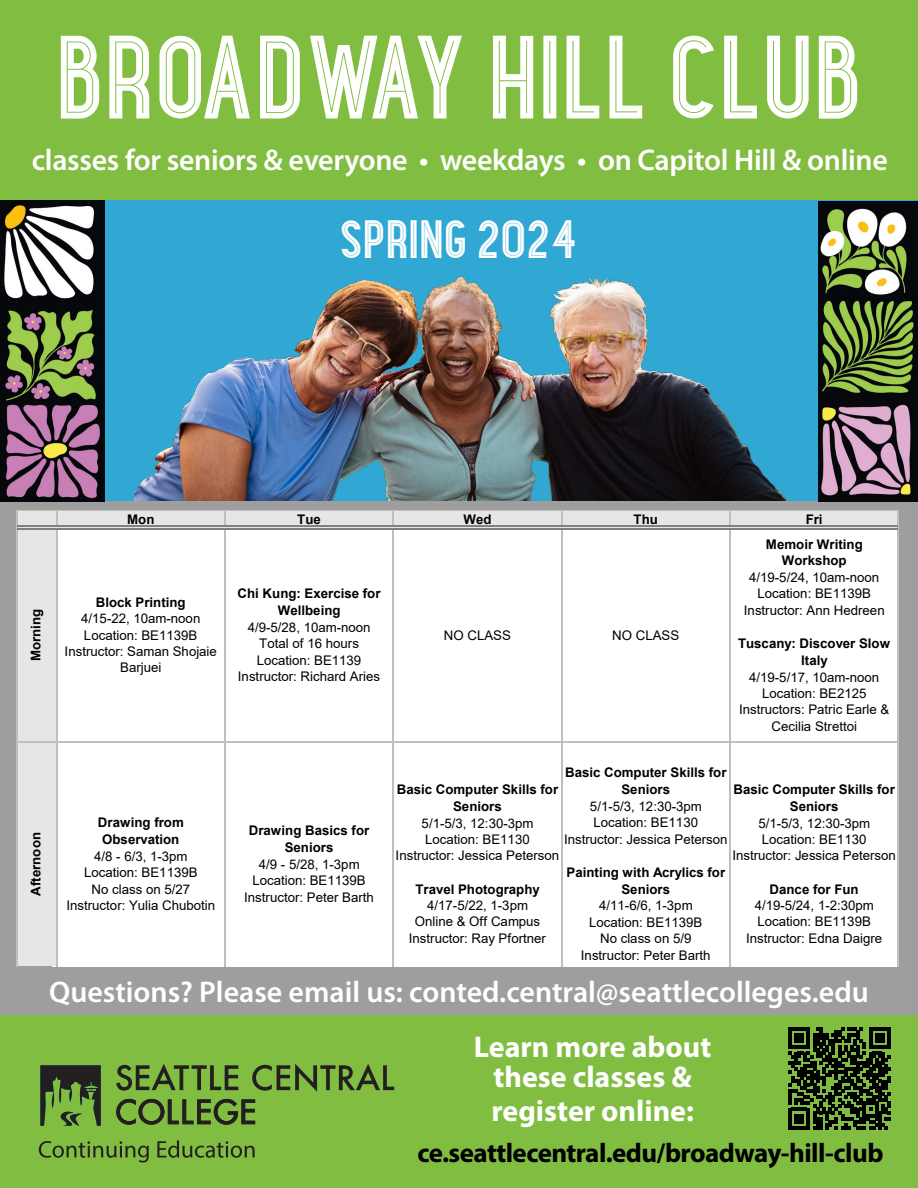
<style>
.page{position:relative;width:918px;height:1188px;background:#81bd41}
.page>*{position:absolute;margin:0;border:0;box-sizing:border-box;transform-origin:0 0}
.t1{font:102px "Station No.One";color:#fff}
.t2{font:46.5px "Station No.One";color:#fff}
.t3{font:600 30px "Myriad Pro";letter-spacing:-.01em;color:#fff}
.t4{font:700 30px/30px "Myriad Pro";color:#fff;text-align:center}
.t5{font:700 27px "Myriad Pro";letter-spacing:-.02em;color:#000}
.t6{font:13.2px/16.5px "Arial";color:#000;text-align:center}
.t7{font:700 13.2px "Arial";color:#000}
.s1{font-weight:700}
</style>
<div class="page">
<div style="left:0;top:200px;width:918px;height:746px;background:#31a8d3"></div>
<img style="left:134px;top:276px;width:652px;height:225px">
<svg style="left:40px;top:1065px;width:61px;height:61px"></svg>
<svg style="left:116px;top:1064px;width:122px;height:27px"></svg>
<svg style="left:252px;top:1064px;width:142px;height:28px"></svg>
<svg style="left:116px;top:1099px;width:139px;height:26px"></svg>
<svg style="left:39px;top:1141px;width:110px;height:21px"></svg>
<svg style="left:157px;top:1140px;width:98px;height:18px"></svg>
<div style="left:0;top:501px;width:918px;height:514px;background:#9e9e9e"></div>
<img style="left:818px;top:399px;width:100px;height:102px">
<img style="left:818px;top:300px;width:100px;height:99px">
<img style="left:818px;top:201px;width:100px;height:99px">
<svg style="left:788px;top:1027px;width:103px;height:103px"></svg>
<img style="left:1px;top:200px;width:103px;height:202px">
<img style="left:1px;top:402px;width:103px;height:99px">
<div style="left:53px;top:526px;width:844px;height:440px;background:#fff"></div>
<div style="left:17px;top:510px;width:882px;height:18px;background:#e7e6e6"></div>
<div style="left:17px;top:528px;width:40px;height:438px;background:#e7e6e6"></div>
<svg style="left:56px;top:511px;width:1px;height:15px"></svg>
<svg style="left:224px;top:511px;width:1px;height:15px"></svg>
<svg style="left:393px;top:511px;width:1px;height:15px"></svg>
<svg style="left:561px;top:511px;width:1px;height:15px"></svg>
<svg style="left:729px;top:511px;width:2px;height:15px"></svg>
<hr style="left:16px;top:510px;width:1px;height:456px;background:#bfbfbf">
<hr style="left:56px;top:529px;width:1px;height:437px;background:#bfbfbf">
<hr style="left:224px;top:529px;width:1px;height:437px;background:#bfbfbf">
<hr style="left:393px;top:529px;width:1px;height:437px;background:#bfbfbf">
<hr style="left:561px;top:529px;width:1px;height:437px;background:#bfbfbf">
<hr style="left:729px;top:529px;width:2px;height:437px;background:#bfbfbf">
<hr style="left:898px;top:510px;width:1px;height:456px;background:#bfbfbf">
<hr style="left:17px;top:510px;width:881px;height:1px;background:#bfbfbf">
<hr style="left:17px;top:526px;width:881px;height:1px;background:#808080">
<hr style="left:17px;top:528px;width:881px;height:1px;background:#808080">
<hr style="left:17px;top:742px;width:881px;height:1px;background:#bfbfbf">
<p class="t1" style="left:56px;top:0;width:808px">BROADWAY HILL CLUB</p>
<p class="t3" style="left:32px;top:140px;width:858px">classes for seniors &amp; everyone • weekdays • on Capitol Hill &amp; online</p>
<p class="t2" style="left:340px;top:204px;width:239px">SPRING 2024</p>
<p class="t7" style="left:27px;top:661px;width:54px;rotate:-90deg">Morning</p>
<p class="t7" style="left:27px;top:896px;width:65px;rotate:-90deg">Afternoon</p>
<p class="t7" style="left:127px;top:510px;width:29px">Mon</p>
<p class="t7" style="left:297px;top:510px;width:25px">Tue</p>
<p class="t7" style="left:463px;top:510px;width:30px">Wed</p>
<p class="t7" style="left:634px;top:510px;width:26px">Thu</p>
<p class="t7" style="left:806px;top:510px;width:18px">Fri</p>
<p class="t6" style="left:65px;top:594px;width:154px"><span class="s1">Block Printing<br></span>4/15-22, 10am-noon<br>Location: BE1139B<br>Instructor: Saman Shojaie<br>Barjuei</p>
<p class="t6" style="left:238px;top:585px;width:144px"><span class="s1">Chi Kung: Exercise for<br>Wellbeing<br></span>4/9-5/28, 10am-noon<br>Total of 16 hours<br>Location: BE1139<br>Instructor: Richard Aries</p>
<p class="t6" style="left:66px;top:814px;width:150px"><span class="s1">Drawing from<br>Observation<br></span>4/8 - 6/3, 1-3pm<br>Location: BE1139B<br>No class on 5/27<br>Instructor: Yulia Chubotin</p>
<p class="t6" style="left:244px;top:822px;width:131px"><span class="s1">Drawing Basics for<br>Seniors<br></span>4/9 - 5/28, 1-3pm<br>Location: BE1139B<br>Instructor: Peter Barth</p>
<p class="t6" style="left:444px;top:627px;width:69px">NO CLASS</p>
<p class="t6" style="left:612px;top:627px;width:69px">NO CLASS</p>
<p class="t6" style="left:744px;top:535px;width:142px"><span class="s1">Memoir Writing<br>Workshop<br></span>4/19-5/24, 10am-noon<br>Location: BE1139B<br>Instructor: Ann Hedreen</p>
<p class="t6" style="left:738px;top:635px;width:153px"><span class="s1">Tuscany: Discover Slow<br>Italy<br></span>4/19-5/17, 10am-noon<br>Location: BE2125<br>Instructors: Patric Earle &amp;<br>Cecilia Strettoi</p>
<p class="t6" style="left:564px;top:764px;width:165px"><span class="s1">Basic Computer Skills for<br>Seniors<br></span>5/1-5/3, 12:30-3pm<br>Location: BE1130<br>Instructor: Jessica Peterson</p>
<p class="t6" style="left:567px;top:864px;width:160px"><span class="s1">Painting with Acrylics for<br>Seniors<br></span>4/11-6/6, 1-3pm<br>Location: BE1139B<br>No class on 5/9<br>Instructor: Peter Barth</p>
<p class="t6" style="left:396px;top:781px;width:165px"><span class="s1">Basic Computer Skills for<br>Seniors<br></span>5/1-5/3, 12:30-3pm<br>Location: BE1130<br>Instructor: Jessica Peterson</p>
<p class="t6" style="left:409px;top:881px;width:139px"><span class="s1">Travel Photography<br></span>4/17-5/22, 1-3pm<br>Online &amp; Off Campus<br>Instructor: Ray Pfortner</p>
<p class="t6" style="left:732px;top:781px;width:165px"><span class="s1">Basic Computer Skills for<br>Seniors<br></span>5/1-5/3, 12:30-3pm<br>Location: BE1130<br>Instructor: Jessica Peterson</p>
<p class="t6" style="left:746px;top:881px;width:138px"><span class="s1">Dance for Fun<br></span>4/19-5/24, 1-2:30pm<br>Location: BE1139B<br>Instructor: Edna Daigre</p>
<p class="t3" style="left:49px;top:973px;width:821px">Questions? Please email us: conted.central@seattlecolleges.edu</p>
<p class="t4" style="left:474px;top:1031px;width:239px">Learn more about these classes &amp;</p>
<p class="t4" style="left:491px;top:1095px;width:204px">register online:</p>
<p class="t5" style="left:418px;top:1135px;width:467px">ce.seattlecentral.edu/broadway-hill-club</p>
</div>
